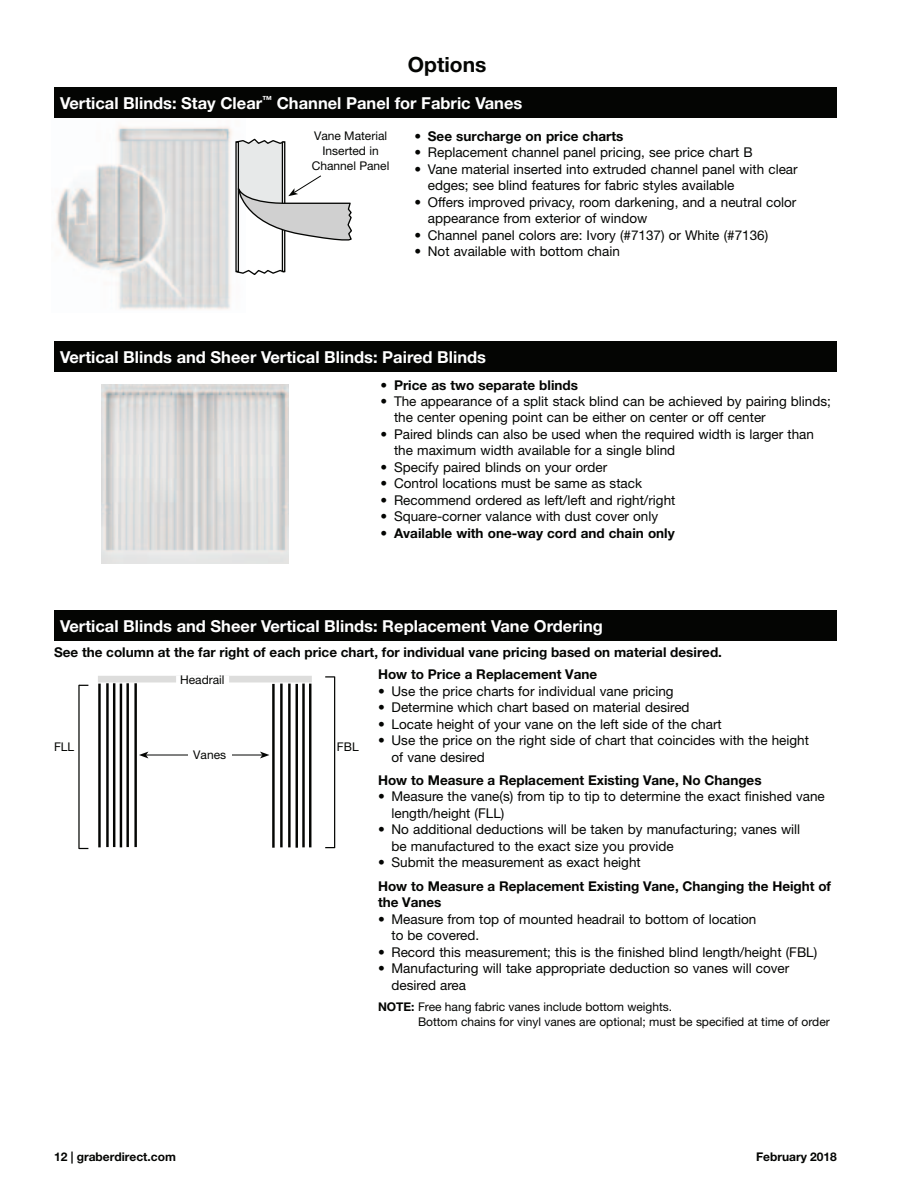
<style>
.page{position:relative;width:918px;height:1188px;background:#fff}
.page>*{position:absolute;margin:0;border:0;box-sizing:border-box;transform-origin:0 0}
.t1{font:700 21px "Helvetica Neue LT Std";color:#040503}
.t2{font:700 16.5px "Helvetica Neue LT Std";color:#fff}
.t3{font:13.5px/16.5px "Helvetica Neue LT Std";color:#040503}
.t4{font:700 13.5px/21.8px "Helvetica Neue LT Std";color:#040503}
.t5{font:12px/15px "Helvetica Neue LT Std";color:#040503}
.t6{font:700 12px "Helvetica Neue LT Std";color:#040503}
.s1{font-weight:400}
.s2{font-weight:700}
</style>
<div class="page">
<hr style="left:146px;top:755px;width:116px;height:1px;background:#040503">
<svg style="left:139px;top:752px;width:9px;height:6px"></svg>
<svg style="left:260px;top:752px;width:9px;height:6px"></svg>
<div style="left:54px;top:342px;width:783px;height:30px;background:#040503"></div>
<img style="left:101px;top:385px;width:188px;height:178px">
<div style="left:54px;top:88px;width:783px;height:30px;background:#040503"></div>
<div style="left:54px;top:611px;width:783px;height:30px;background:#040503"></div>
<hr style="left:98px;top:684px;width:3px;height:163px;background:#040503">
<hr style="left:106px;top:683px;width:3px;height:164px;background:#040503">
<hr style="left:113px;top:683px;width:2px;height:164px;background:#040503">
<hr style="left:296px;top:684px;width:2px;height:164px;background:#040503">
<hr style="left:302px;top:684px;width:3px;height:163px;background:#040503">
<hr style="left:309px;top:684px;width:2px;height:163px;background:#040503">
<hr style="left:120px;top:684px;width:2px;height:163px;background:#040503">
<hr style="left:126px;top:683px;width:3px;height:164px;background:#040503">
<hr style="left:134px;top:683px;width:3px;height:164px;background:#040503">
<hr style="left:272px;top:684px;width:3px;height:164px;background:#040503">
<hr style="left:280px;top:684px;width:3px;height:163px;background:#040503">
<hr style="left:288px;top:684px;width:3px;height:163px;background:#040503">
<div style="left:98px;top:676px;width:214px;height:6px;background:#dddddc"></div>
<div style="left:176px;top:676px;width:53px;height:11px;background:#fff"></div>
<svg style="left:325px;top:676px;width:10px;height:2px"></svg>
<hr style="left:334px;top:677px;width:1px;height:171px;background:#040503">
<hr style="left:78px;top:685px;width:2px;height:164px;background:#040503">
<div style="left:188px;top:750px;width:44px;height:10px;background:#fff"></div>
<img style="left:56px;top:126px;width:176px;height:184px">
<div style="left:235px;top:141px;width:4px;height:131px;border:1px solid #040503"></div>
<div style="left:282px;top:141px;width:3px;height:131px;border:1px solid #040503"></div>
<svg style="left:235px;top:269px;width:51px;height:6px"></svg>
<svg style="left:235px;top:138px;width:117px;height:107px"></svg>
<h1 class="t1" style="left:408px;top:57px;width:80px">Options</h1>
<p class="t2" style="left:60px;top:97px;width:464px">Vertical Blinds: Stay Clear<sup>™</sup> Channel Panel for Fabric Vanes</p>
<p class="t4" style="left:414px;top:126px;width:211px"><span class="s1">•</span> See surcharge on price charts</p>
<p class="t3" style="left:414px;top:146px;width:340px">• Replacement channel panel pricing, see price chart B</p>
<p class="t3" style="left:428px;top:162px;width:371px;text-indent:-14px">• Vane material inserted into extruded channel panel with clear edges; see blind features for fabric styles available</p>
<p class="t3" style="left:428px;top:195px;width:370px;text-indent:-14px">• Offers improved privacy, room darkening, and a neutral color appearance from exterior of window</p>
<p class="t3" style="left:414px;top:228px;width:355px">• Channel panel colors are: Ivory (#7137) or White (#7136)</p>
<p class="t3" style="left:414px;top:245px;width:207px">• Not available with bottom chain</p>
<p class="t5" style="left:312px;top:129px;width:79px;text-align:center">Vane Material<br>Inserted in<br>Channel Panel</p>
<p class="t2" style="left:60px;top:351px;width:428px">Vertical Blinds and Sheer Vertical Blinds: Paired Blinds</p>
<p class="t4" style="left:381px;top:375px;width:199px"><span class="s1">•</span> Price as two separate blinds</p>
<p class="t3" style="left:394px;top:394px;width:438px;text-indent:-14px">• The appearance of a split stack blind can be achieved by pairing blinds; the center opening point can be either on center or off center</p>
<p class="t3" style="left:394px;top:427px;width:421px;text-indent:-14px">• Paired blinds can also be used when the required width is larger than the maximum width available for a single blind</p>
<p class="t3" style="left:381px;top:460px;width:228px">• Specify paired blinds on your order</p>
<p class="t3" style="left:381px;top:477px;width:263px">• Control locations must be same as stack</p>
<p class="t3" style="left:381px;top:493px;width:296px">• Recommend ordered as left/left and right/right</p>
<p class="t3" style="left:381px;top:510px;width:279px">• Square-corner valance with dust cover only</p>
<p class="t4" style="left:381px;top:524px;width:296px"><span class="s1">•</span> Available with one-way cord and chain only</p>
<p class="t2" style="left:60px;top:620px;width:544px">Vertical Blinds and Sheer Vertical Blinds: Replacement Vane Ordering</p>
<p class="t4" style="left:378px;top:643px;width:346px;text-indent:-324px">See the column at the far right of each price chart, for individual vane pricing based on material desired.<br>How to Price a Replacement Vane</p>
<p class="t3" style="left:378px;top:684px;width:297px">• Use the price charts for individual vane pricing</p>
<p class="t3" style="left:378px;top:700px;width:313px">• Determine which chart based on material desired</p>
<p class="t3" style="left:378px;top:717px;width:345px">• Locate height of your vane on the left side of the chart</p>
<p class="t3" style="left:392px;top:733px;width:419px;text-indent:-14px">• Use the price on the right side of chart that coincides with the height of vane desired</p>
<p class="t4" style="left:378px;top:771px;width:385px">How to Measure a Replacement Existing Vane, No Changes</p>
<p class="t3" style="left:392px;top:790px;width:435px;text-indent:-14px">• Measure the vane(s) from tip to tip to determine the exact finished vane length/height (FLL)</p>
<p class="t3" style="left:392px;top:823px;width:410px;text-indent:-14px">• No additional deductions will be taken by manufacturing; vanes will be manufactured to the exact size you provide</p>
<p class="t3" style="left:378px;top:856px;width:264px">• Submit the measurement as exact height</p>
<p class="t4" style="left:378px;top:879px;width:455px;line-height:16.5px">How to Measure a Replacement Existing Vane, Changing the Height of the Vanes</p>
<p class="t3" style="left:392px;top:912px;width:366px;text-indent:-14px">• Measure from top of mounted headrail to bottom of location to be covered.</p>
<p class="t3" style="left:378px;top:945px;width:441px">• Record this measurement; this is the finished blind length/height (FBL)</p>
<p class="t3" style="left:392px;top:961px;width:399px;text-indent:-14px">• Manufacturing will take appropriate deduction so vanes will cover desired area</p>
<p class="t5" style="left:418px;top:1001px;width:413px;text-indent:-40px"><span class="s2">NOTE:</span> Free hang fabric vanes include bottom weights.<br>Bottom chains for vinyl vanes are optional; must be specified at time of order</p>
<p class="t5" style="left:180px;top:674px;width:46px">Headrail</p>
<p class="t5" style="left:54px;top:741px;width:22px">FLL</p>
<p class="t5" style="left:337px;top:741px;width:23px">FBL</p>
<p class="t5" style="left:193px;top:748px;width:34px">Vanes</p>
<p class="t6" style="left:54px;top:1152px;width:123px">12 | graberdirect.com</p>
<p class="t6" style="left:756px;top:1152px;width:82px">February 2018</p>
</div>
